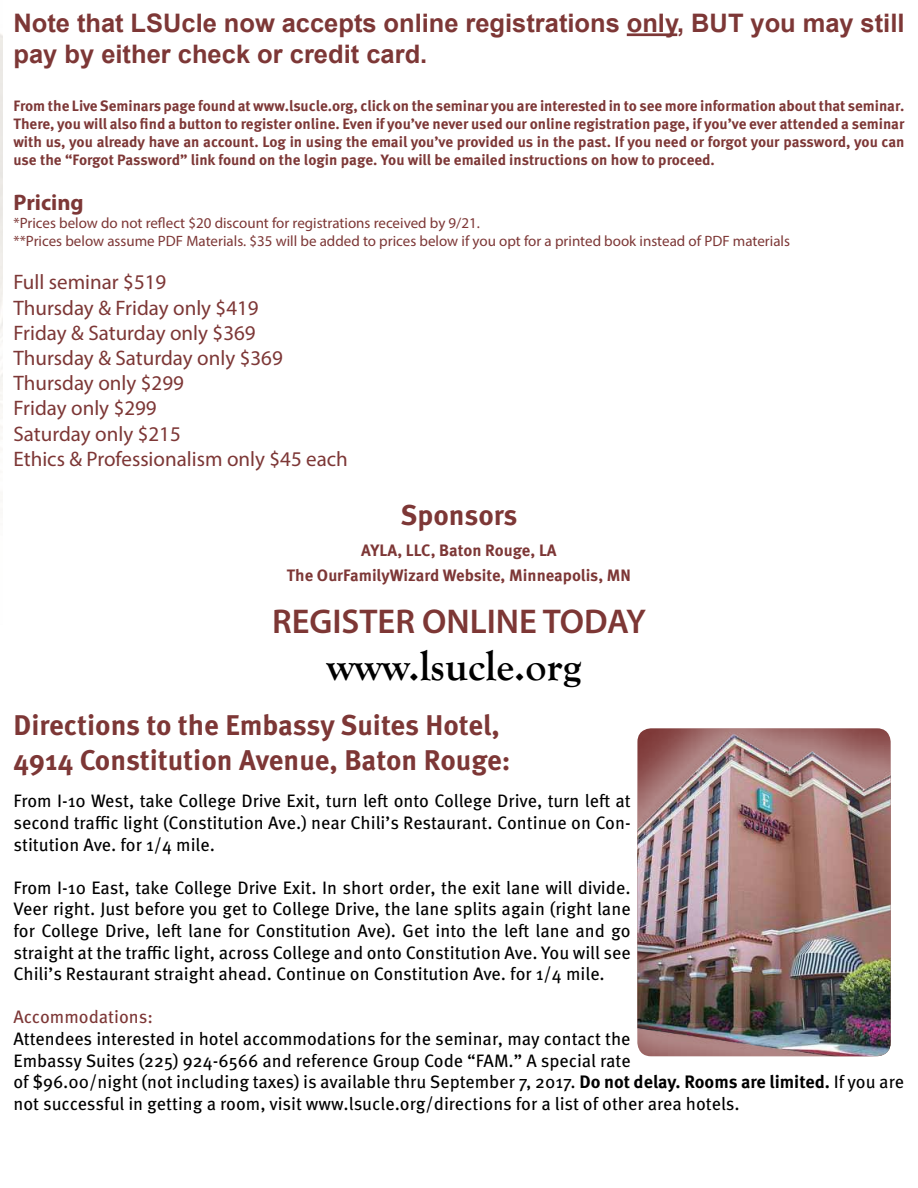
<style>
.page{position:relative;width:918px;height:1188px;background:#fff}
.page>*{position:absolute;margin:0;border:0;box-sizing:border-box;transform-origin:0 0}
.t1{font:700 42px "Goudy Old Style T";color:#000}
.t2{font:600 34.5px "Myriad Pro";color:#7d3735}
.t3{font:700 28.5px/34.2px "Meta OT";color:#7d3736}
.t4{font:700 25.5px/30.6px "Arial";color:#7d3736}
.t5{font:700 22.5px "Myriad Pro";color:#7d3736}
.t6{font:21px/25.2px "Myriad Pro";color:#7d3736}
.t7{font:18px/21.6px "Meta OT";color:#000;text-align:justify}
.t8{font:18px "Meta OT";color:#7d3736}
.t9{font:700 16.5px/25.2px "Meta OT";color:#7d3736;text-align:center}
.t10{font:700 15px/18px "Meta OT";color:#7d3736;text-align:justify}
.t11{font:15px/18px "Myriad Pro";color:#7d3736}
.s1{font-weight:700}
</style>
<div class="page">
<hr style="left:627px;top:33px;width:50px;height:3px;background:#7d3736">
<img style="left:637px;top:728px;width:254px;height:328px">
<h3 class="t4" style="left:14px;top:8px;width:893px">Note that LSUcle now accepts online registrations only, BUT you may still pay by either check or credit card.</h3>
<p class="t10" style="left:14px;top:97px;width:893px">From the Live Seminars page found at www.lsucle.org, click on the seminar you are interested in to see more information about that seminar.<br>There, you will also find a button to register online. Even if you’ve never used our online registration page, if you’ve ever attended a seminar with us, you already have an account. Log in using the email you’ve provided us in the past. If you need or forgot your password, you can use the “Forgot Password” link found on the login page. You will be emailed instructions on how to proceed.</p>
<p class="t5" style="left:14px;top:188px;width:72px">Pricing</p>
<p class="t11" style="left:14px;top:214px;width:778px">*Prices below do not reflect $20 discount for registrations received by 9/21.<br>**Prices below assume PDF Materials. $35 will be added to prices below if you opt for a printed book instead of PDF materials</p>
<p class="t6" style="left:14px;top:269px;width:336px">Full seminar $519<br>Thursday &amp; Friday only $419<br>Friday &amp; Saturday only $369<br>Thursday &amp; Saturday only $369<br>Thursday only $299<br>Friday only $299<br>Saturday only $215<br>Ethics &amp; Professionalism only $45 each</p>
<h3 class="t3" style="left:400px;top:499px;width:119px">Sponsors</h3>
<p class="t9" style="left:287px;top:538px;width:346px">AYLA, LLC, Baton Rouge, LA<br>The OurFamilyWizard Website, Minneapolis, MN</p>
<h2 class="t2" style="left:272px;top:600px;width:375px">REGISTER ONLINE TODAY</h2>
<h1 class="t1" style="left:327px;top:643px;width:256px">www.lsucle.org</h1>
<h3 class="t3" style="left:14px;top:709px;width:499px">Directions to the Embassy Suites Hotel,<br>4914 Constitution Avenue, Baton Rouge:</h3>
<p class="t7" style="left:14px;top:791px;width:619px">From I-10 West, take College Drive Exit, turn left onto College Drive, turn left at second traffic light (Constitution Ave.) near Chili’s Restaurant. Continue on Con&shy;stitution Ave. for 1/4 mile.</p>
<p class="t7" style="left:14px;top:877px;width:619px">From I-10 East, take College Drive Exit. In short order, the exit lane will divide.<br>Veer right. Just before you get to College Drive, the lane splits again (right lane for College Drive, left lane for Constitution Ave). Get into the left lane and go straight at the traffic light, across College and onto Constitution Ave. You will see Chili’s Restaurant straight ahead. Continue on Constitution Ave. for 1/4 mile.</p>
<p class="t8" style="left:14px;top:1006px;width:141px">Accommodations:</p>
<p class="t7" style="left:13px;top:1028px;width:892px;text-align:left">Attendees interested in hotel accommodations for the seminar, may contact the<br>Embassy Suites (225) 924-6566 and reference Group Code “FAM.” A special rate<br>of $96.00/night (not including taxes) is available thru September 7, 2017. <span class="s1">Do not delay. Rooms are limited.</span> If you are not successful in getting a room, visit www.lsucle.org/directions for a list of other area hotels.</p>
</div>
